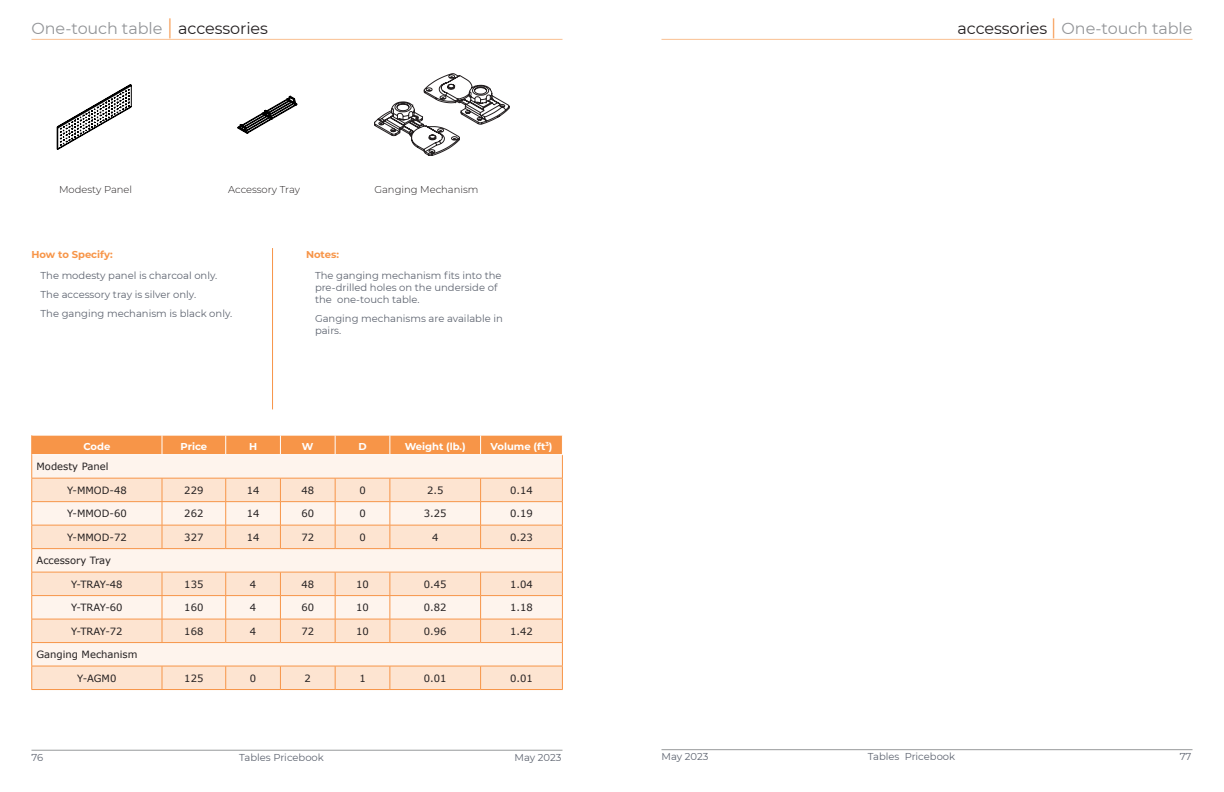
<style>
.page{position:relative;width:1224px;height:792px;background:#fff}
.page>*{position:absolute;margin:0;border:0;box-sizing:border-box;transform-origin:0 0}
.t1{font:16px "Montserrat";letter-spacing:-.005em;color:#939598}
.note_text{font:10px/12px "Montserrat";color:#5e6470}
.table_text{font:10px "Verdana";color:#231f20}
.photo_heading{font:300 10px "Montserrat";color:#231f20}
.table_text_subhead{font:10px "Verdana";color:#231f20}
.table_head{font:700 10px "Montserrat";color:#fff}
.Note_text_head{font:700 10px "Montserrat";color:#f79548}
.s1{font-family:"Helvetica Neue LT Com";font-weight:300;font-size:20px;color:#f79548}
.s2{color:#231f20}
</style>
<div class="page">
<hr style="left:32px;top:39px;width:530px;height:1px;background:#fac091">
<hr style="left:662px;top:39px;width:530px;height:1px;background:#fac091">
<hr style="left:32px;top:750px;width:530px;height:1px;background:#97999b">
<hr style="left:662px;top:749px;width:530px;height:1px;background:#97999b">
<hr style="left:272px;top:248px;width:1px;height:161px;background:#f79548">
<hr style="left:32px;top:689px;width:130px;height:1px;background:#f79548">
<hr style="left:162px;top:689px;width:64px;height:1px;background:#f79548">
<hr style="left:226px;top:689px;width:54px;height:1px;background:#f79548">
<hr style="left:280px;top:689px;width:55px;height:1px;background:#f79548">
<hr style="left:335px;top:689px;width:55px;height:1px;background:#f79548">
<hr style="left:390px;top:689px;width:91px;height:1px;background:#f79548">
<hr style="left:481px;top:689px;width:82px;height:1px;background:#f79548">
<svg style="left:32px;top:435px;width:531px;height:254px;background:#fce2cd"></svg>
<svg style="left:57px;top:84px;width:75px;height:66px"></svg>
<svg style="left:374px;top:74px;width:135px;height:82px"></svg>
<svg style="left:237px;top:96px;width:61px;height:38px"></svg>
<h1 class="t1" style="left:32px;top:18px;width:238px">One-touch table <span class="s1">|</span> <span class="s2">accessories</span></h1>
<h1 class="t1" style="left:958px;top:18px;width:236px"><span class="s2">accessories</span> <span class="s1">|</span> One-touch table</h1>
<p class="photo_heading" style="left:59px;top:183px;width:75px">Modesty Panel</p>
<p class="photo_heading" style="left:228px;top:183px;width:73px">Accessory Tray</p>
<p class="photo_heading" style="left:374px;top:183px;width:106px">Ganging Mechanism</p>
<p class="Note_text_head" style="left:32px;top:247px;width:83px">How to Specify:</p>
<p class="note_text" style="left:40px;top:269px;width:178px">The modesty panel is charcoal only.</p>
<p class="note_text" style="left:40px;top:288px;width:157px">The accessory tray is silver only.</p>
<p class="note_text" style="left:40px;top:307px;width:193px">The ganging mechanism is black only.</p>
<p class="Note_text_head" style="left:306px;top:247px;width:35px">Notes:</p>
<p class="note_text" style="left:315px;top:269px;width:188px">The ganging mechanism fits into the pre-drilled holes on the underside of the one-touch table.</p>
<p class="note_text" style="left:315px;top:312px;width:189px">Ganging mechanisms are available in pairs.</p>
<p class="table_head" style="left:83px;top:439px;width:28px">Code</p>
<p class="table_head" style="left:181px;top:439px;width:28px">Price</p>
<p class="table_head" style="left:249px;top:439px;width:10px">H</p>
<p class="table_head" style="left:302px;top:439px;width:13px">W</p>
<p class="table_head" style="left:358px;top:439px;width:10px">D</p>
<p class="table_head" style="left:405px;top:439px;width:63px">Weight (lb.)</p>
<p class="table_head" style="left:491px;top:439px;width:63px">Volume (ft<sup>3</sup>)</p>
<p class="table_text_subhead" style="left:36px;top:460px;width:74px">Modesty Panel</p>
<p class="table_text" style="left:67px;top:483px;width:61px">Y-MMOD-48</p>
<p class="table_text" style="left:184px;top:483px;width:21px">229</p>
<p class="table_text" style="left:247px;top:483px;width:14px">14</p>
<p class="table_text" style="left:301px;top:483px;width:14px">48</p>
<p class="table_text" style="left:359px;top:483px;width:8px">0</p>
<p class="table_text" style="left:427px;top:483px;width:18px">2.5</p>
<p class="table_text" style="left:510px;top:483px;width:24px">0.14</p>
<p class="table_text" style="left:67px;top:507px;width:61px">Y-MMOD-60</p>
<p class="table_text" style="left:184px;top:507px;width:21px">262</p>
<p class="table_text" style="left:247px;top:507px;width:14px">14</p>
<p class="table_text" style="left:301px;top:507px;width:14px">60</p>
<p class="table_text" style="left:359px;top:507px;width:8px">0</p>
<p class="table_text" style="left:424px;top:507px;width:24px">3.25</p>
<p class="table_text" style="left:510px;top:507px;width:24px">0.19</p>
<p class="table_text" style="left:67px;top:530px;width:61px">Y-MMOD-72</p>
<p class="table_text" style="left:184px;top:530px;width:21px">327</p>
<p class="table_text" style="left:247px;top:530px;width:14px">14</p>
<p class="table_text" style="left:301px;top:530px;width:14px">72</p>
<p class="table_text" style="left:359px;top:530px;width:8px">0</p>
<p class="table_text" style="left:432px;top:530px;width:8px">4</p>
<p class="table_text" style="left:510px;top:530px;width:24px">0.23</p>
<p class="table_text_subhead" style="left:37px;top:554px;width:76px">Accessory Tray</p>
<p class="table_text" style="left:71px;top:577px;width:53px">Y-TRAY-48</p>
<p class="table_text" style="left:184px;top:577px;width:21px">135</p>
<p class="table_text" style="left:250px;top:577px;width:8px">4</p>
<p class="table_text" style="left:301px;top:577px;width:14px">48</p>
<p class="table_text" style="left:356px;top:577px;width:14px">10</p>
<p class="table_text" style="left:424px;top:577px;width:24px">0.45</p>
<p class="table_text" style="left:510px;top:577px;width:24px">1.04</p>
<p class="table_text" style="left:71px;top:601px;width:53px">Y-TRAY-60</p>
<p class="table_text" style="left:184px;top:601px;width:21px">160</p>
<p class="table_text" style="left:250px;top:601px;width:8px">4</p>
<p class="table_text" style="left:301px;top:601px;width:14px">60</p>
<p class="table_text" style="left:356px;top:601px;width:14px">10</p>
<p class="table_text" style="left:424px;top:601px;width:24px">0.82</p>
<p class="table_text" style="left:510px;top:601px;width:24px">1.18</p>
<p class="table_text" style="left:71px;top:624px;width:53px">Y-TRAY-72</p>
<p class="table_text" style="left:184px;top:624px;width:21px">168</p>
<p class="table_text" style="left:250px;top:624px;width:8px">4</p>
<p class="table_text" style="left:301px;top:624px;width:14px">72</p>
<p class="table_text" style="left:356px;top:624px;width:14px">10</p>
<p class="table_text" style="left:424px;top:624px;width:24px">0.96</p>
<p class="table_text" style="left:510px;top:624px;width:24px">1.42</p>
<p class="table_text_subhead" style="left:37px;top:648px;width:103px">Ganging Mechanism</p>
<p class="table_text" style="left:77px;top:671px;width:41px">Y-AGM0</p>
<p class="table_text" style="left:184px;top:671px;width:21px">125</p>
<p class="table_text" style="left:250px;top:671px;width:8px">0</p>
<p class="table_text" style="left:305px;top:671px;width:8px">2</p>
<p class="table_text" style="left:359px;top:671px;width:8px">1</p>
<p class="table_text" style="left:424px;top:671px;width:24px">0.01</p>
<p class="table_text" style="left:510px;top:671px;width:24px">0.01</p>
<p class="note_text" style="left:32px;top:751px;width:13px">76</p>
<p class="note_text" style="left:239px;top:751px;width:86px">Tables Pricebook</p>
<p class="note_text" style="left:515px;top:751px;width:48px">May 2023</p>
<p class="note_text" style="left:662px;top:750px;width:48px">May 2023</p>
<p class="note_text" style="left:868px;top:750px;width:89px">Tables Pricebook</p>
<p class="note_text" style="left:1180px;top:750px;width:13px">77</p>
</div>
